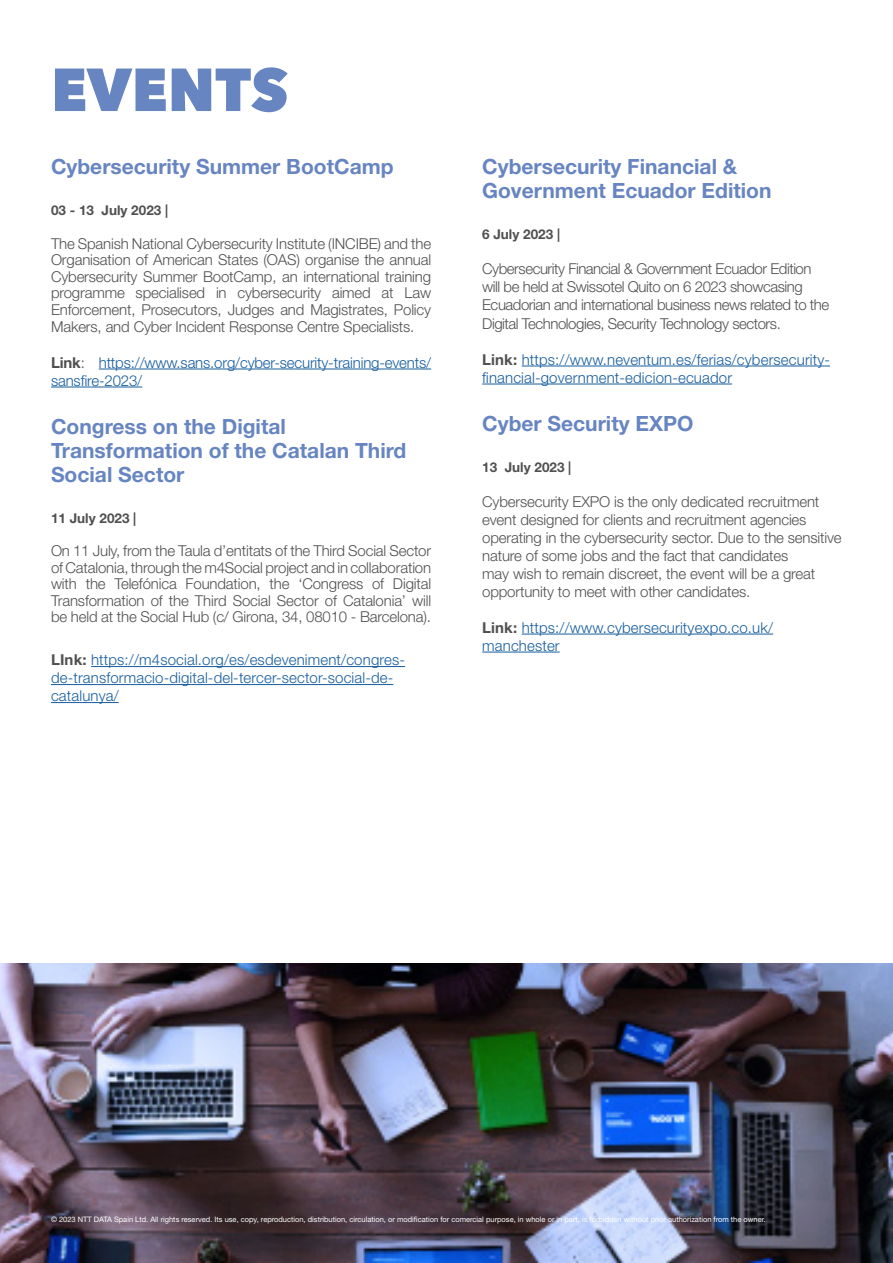
<style>
.page{position:relative;width:893px;height:1263px;background:#fff}
.page>*{position:absolute;margin:0;border:0;box-sizing:border-box;transform-origin:0 0}
.t1{font:800 60px "Avenir Next";color:#6785c1}
.t2{font:700 21px/24px "Helvetica Neue LT Std";color:#6785c1}
.t3{font:300 15px/16.5px "Helvetica Neue LT Std";letter-spacing:-.01em;color:#505050;text-align:justify}
.t4{font:300 15px/18px "Helvetica Neue LT Std";letter-spacing:.01em;color:#175d9e}
.t5{font:300 15px/18px "Helvetica Neue LT Std";letter-spacing:-.03em;color:#505050}
.t6{font:300 15px/18px "Helvetica Neue LT Std";letter-spacing:-.01em;color:#175d9e}
.t7{font:700 13.5px "Helvetica Neue LT Std";color:#505050}
.t8{font:7.5px "Helvetica Neue LT Std";color:#fff}
.s1{font-weight:700;color:#505050}
.s2{color:#505050}
</style>
<div class="page">
<img style="left:0;top:963px;width:893px;height:300px">
<hr style="left:99px;top:369px;width:332px;height:1px;background:#175d9e">
<hr style="left:51px;top:387px;width:91px;height:1px;background:#175d9e">
<hr style="left:91px;top:666px;width:314px;height:1px;background:#175d9e">
<hr style="left:51px;top:684px;width:342px;height:1px;background:#175d9e">
<hr style="left:51px;top:702px;width:68px;height:1px;background:#175d9e">
<hr style="left:522px;top:366px;width:308px;height:1px;background:#175d9e">
<hr style="left:482px;top:384px;width:250px;height:1px;background:#175d9e">
<hr style="left:522px;top:634px;width:251px;height:1px;background:#175d9e">
<hr style="left:482px;top:652px;width:78px;height:1px;background:#175d9e">
<p class="t1" style="left:51px;top:53px;width:239px">EVENTS</p>
<p class="t2" style="left:51px;top:154px;width:344px">Cybersecurity Summer BootCamp</p>
<p class="t7" style="left:51px;top:202px;width:119px">03 - 13 July 2023 |</p>
<p class="t3" style="left:51px;top:235px;width:382px">The Spanish National Cybersecurity Institute (INCIBE) and the Organisation of American States (OAS) organise the annual Cybersecurity Summer BootCamp, an international training programme specialised in cybersecurity aimed at Law Enforcement, Prosecutors, Judges and Magistrates, Policy Makers, and Cyber Incident Response Centre Specialists.</p>
<p class="t6" style="left:51px;top:353px;width:382px"><span class="s1">Link</span><span class="s2">:</span> https://www.sans.org/cyber-security-training-events/ sansfire-2023/</p>
<p class="t2" style="left:51px;top:414px;width:357px">Congress on the Digital<br>Transformation of the Catalan Third<br>Social Sector</p>
<p class="t7" style="left:51px;top:509px;width:87px">11 July 2023 |</p>
<p class="t3" style="left:51px;top:542px;width:382px">On 11 July, from the Taula d’entitats of the Third Social Sector of Catalonia, through the m4Social project and in collaboration with the Telefónica Foundation, the ‘Congress of Digital Transformation of the Third Social Sector of Catalonia’ will be held at the Social Hub (c/ Girona, 34, 08010 - Barcelona).</p>
<p class="t4" style="left:51px;top:650px;width:355px"><span class="s1">LInk:</span> https://m4social.org/es/esdeveniment/congres&shy;de-transformacio-digital-del-tercer-sector-social-de&shy;catalunya/</p>
<p class="t2" style="left:482px;top:154px;width:291px">Cybersecurity Financial &amp;<br>Government Ecuador Edition</p>
<p class="t7" style="left:482px;top:226px;width:79px">6 July 2023 |</p>
<p class="t5" style="left:482px;top:260px;width:349px">Cybersecurity Financial &amp; Government Ecuador Edition will be held at Swissotel Quito on 6 2023 showcasing Ecuadorian and international business news related to the Digital Technologies, Security Technology sectors.</p>
<p class="t4" style="left:482px;top:350px;width:349px"><span class="s1">Link:</span> https://www.neventum.es/ferias/cybersecurity&shy;financial-government-edicion-ecuador</p>
<p class="t2" style="left:482px;top:411px;width:213px">Cyber Security EXPO</p>
<p class="t7" style="left:482px;top:458px;width:91px">13 July 2023 |</p>
<p class="t3" style="left:482px;top:492px;width:361px;line-height:18px;text-align:left">Cybersecurity EXPO is the only dedicated recruitment event designed for clients and recruitment agencies operating in the cybersecurity sector. Due to the sensitive nature of some jobs and the fact that candidates<br>may wish to remain discreet, the event will be a great opportunity to meet with other candidates.</p>
<p class="t4" style="left:482px;top:618px;width:292px"><span class="s1">Link:</span> https://www.cybersecurityexpo.co.uk/ manchester</p>
<p class="t8" style="left:51px;top:1214px;width:716px">© 2023 NTT DATA Spain Ltd. All rights reserved. Its use, copy, reproduction, distribution, circulation, or modification for comercial purpose, in whole or in part, is forbidden without prior authorization from the owner.</p>
</div>
